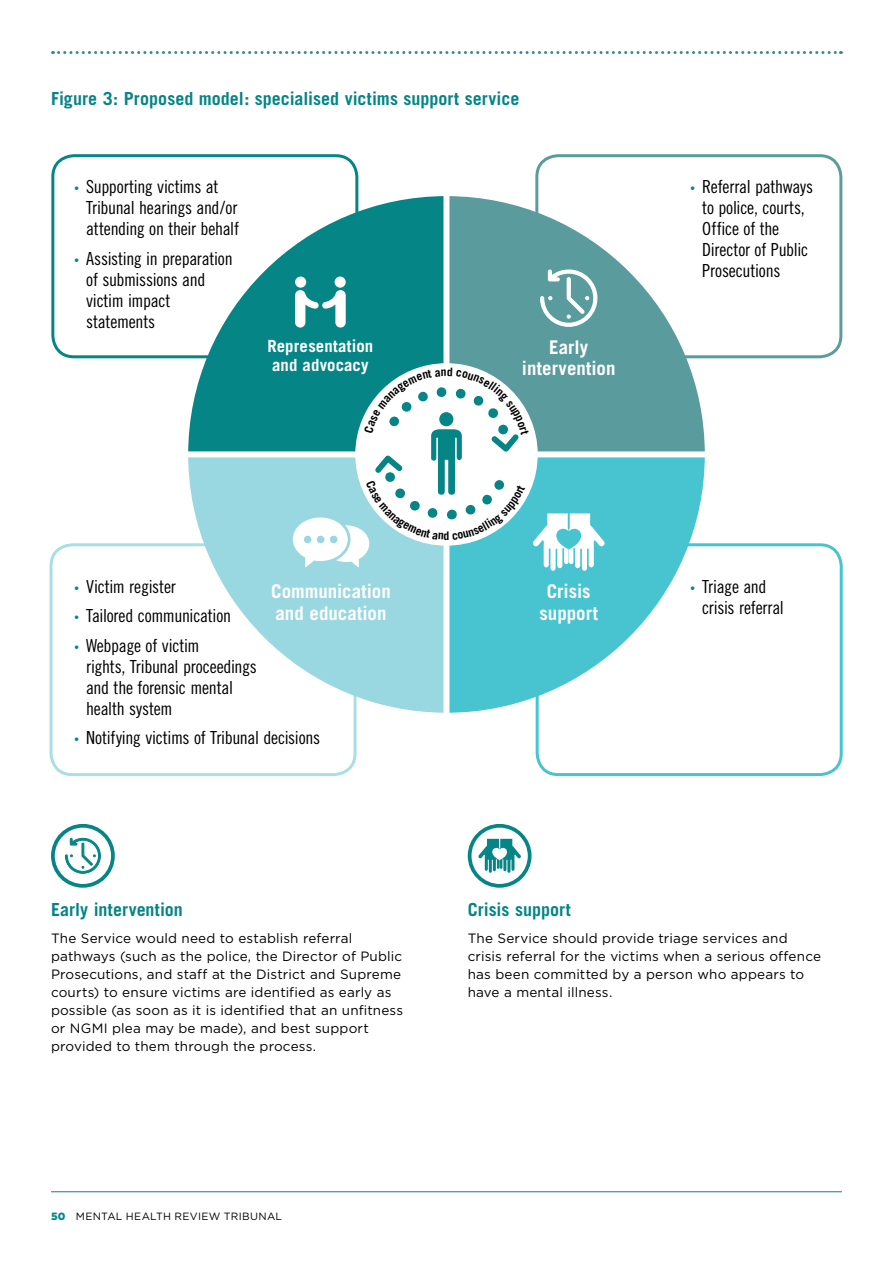
<style>
.page{position:relative;width:893px;height:1263px;background:#fff}
.page>*{position:absolute;margin:0;border:0;box-sizing:border-box;transform-origin:0 0}
.t1{font:700 18.9px/21.6px "Trade Gothic";color:#fff;text-align:center}
.t2{font:18px/21px "Trade Gothic Cond Eighteen";letter-spacing:-.015em;color:#000}
.t3{font:700 18px "Trade Gothic";color:#058586}
.t4{font:700 16.8px/19.2px "Trade Gothic";letter-spacing:.005em;color:#fff}
.t5{font:13.5px/18px "Gotham";letter-spacing:.01em;color:#000}
.t6{font:700 11.85px "Trade Gothic";color:#000}
.t7{font:10.5px "Gotham";letter-spacing:.025em;color:#000}
.s1{font-family:"Gotham";font-size:13.5px;color:#058586}
.s2{font-weight:900;color:#058586}
</style>
<div class="page">
<hr style="left:51px;top:1191px;width:791px;height:1px;background:#058586">
<svg style="left:53px;top:51px;width:788px;height:3px"></svg>
<div style="left:535px;top:154px;width:307px;height:204px;border:3px solid #5a9b9d;border-radius:21px"></div>
<div style="left:536px;top:543px;width:307px;height:233px;border:3px solid #48c3d0;border-radius:21px"></div>
<div style="left:51px;top:154px;width:307px;height:204px;border:3px solid #058586;border-radius:21px"></div>
<div style="left:50px;top:543px;width:307px;height:233px;border:3px solid #aadee5;border-radius:21px"></div>
<svg style="left:53px;top:826px;width:60px;height:60px"></svg>
<div style="left:51px;top:824px;width:64px;height:64px;border:4px solid #058586;border-radius:50%"></div>
<svg style="left:65px;top:837px;width:36px;height:37px"></svg>
<svg style="left:470px;top:826px;width:60px;height:60px"></svg>
<div style="left:468px;top:824px;width:63px;height:64px;border:4px solid #058586;border-radius:50%"></div>
<svg style="left:478px;top:839px;width:43px;height:34px"></svg>
<svg style="left:188px;top:196px;width:255px;height:255px;fill:#058586"></svg>
<svg style="left:188px;top:457px;width:255px;height:256px;fill:#99d8e0"></svg>
<svg style="left:449px;top:196px;width:256px;height:255px;fill:#5a9b9d"></svg>
<svg style="left:449px;top:457px;width:256px;height:256px;fill:#48c3d0"></svg>
<svg style="left:539px;top:269px;width:59px;height:58px"></svg>
<div style="left:295px;top:277px;width:11px;height:11px;background:#fff;border-radius:50%"></div>
<div style="left:335px;top:277px;width:11px;height:11px;background:#fff;border-radius:50%"></div>
<svg style="left:295px;top:290px;width:51px;height:38px"></svg>
<svg style="left:293px;top:367px;width:312px;height:204px"></svg>
<h2 class="t3" style="left:51px;top:87px;width:470px">Figure 3: Proposed model: specialised victims support service</h2>
<h2 class="t2" style="left:86px;top:176px;width:154px;text-indent:-13px"><span class="s1">•</span> Supporting victims at<br>Tribunal hearings and/or attending on their behalf</h2>
<h2 class="t2" style="left:86px;top:248px;width:148px;text-indent:-13px"><span class="s1">•</span> Assisting in preparation of submissions and victim impact statements</h2>
<p class="t4" style="left:268px;top:336px;width:107px">Representation and advocacy</p>
<h2 class="t2" style="left:73px;top:575px;width:104px"><span class="s1">•</span> Victim register</h2>
<h2 class="t2" style="left:73px;top:605px;width:159px"><span class="s1">•</span> Tailored communication</h2>
<h2 class="t2" style="left:86px;top:634px;width:172px;text-indent:-13px"><span class="s1">•</span> Webpage of victim<br>rights, Tribunal proceedings and the forensic mental health system</h2>
<h2 class="t2" style="left:73px;top:727px;width:248px"><span class="s1">•</span> Notifying victims of Tribunal decisions</h2>
<h1 class="t1" style="left:271px;top:580px;width:121px;text-align:left">Communication and education</h1>
<p class="t6" style="left:443px;top:528px;width:8px">d</p>
<h1 class="t1" style="left:522px;top:336px;width:95px">Early intervention</h1>
<h1 class="t1" style="left:539px;top:580px;width:60px">Crisis support</h1>
<h2 class="t2" style="left:702px;top:176px;width:112px;text-indent:-13px"><span class="s1">•</span> Referral pathways to police, courts,<br>Office of the<br>Director of Public<br>Prosecutions</h2>
<h2 class="t2" style="left:702px;top:575px;width:83px;text-indent:-13px"><span class="s1">•</span> Triage and crisis referral</h2>
<h2 class="t3" style="left:51px;top:899px;width:133px">Early intervention</h2>
<p class="t5" style="left:51px;top:929px;width:354px">The Service would need to establish referral pathways (such as the police, the Director of Public Prosecutions, and staff at the District and Supreme courts) to ensure victims are identified as early as possible (as soon as it is identified that an unfitness or NGMI plea may be made), and best support provided to them through the process.</p>
<p class="t7" style="left:51px;top:1211px;width:233px"><span class="s2">50</span> MENTAL HEALTH REVIEW TRIBUNAL</p>
<h2 class="t3" style="left:468px;top:899px;width:105px">Crisis support</h2>
<p class="t5" style="left:468px;top:929px;width:355px">The Service should provide triage services and crisis referral for the victims when a serious offence has been committed by a person who appears to have a mental illness.</p>
</div>
